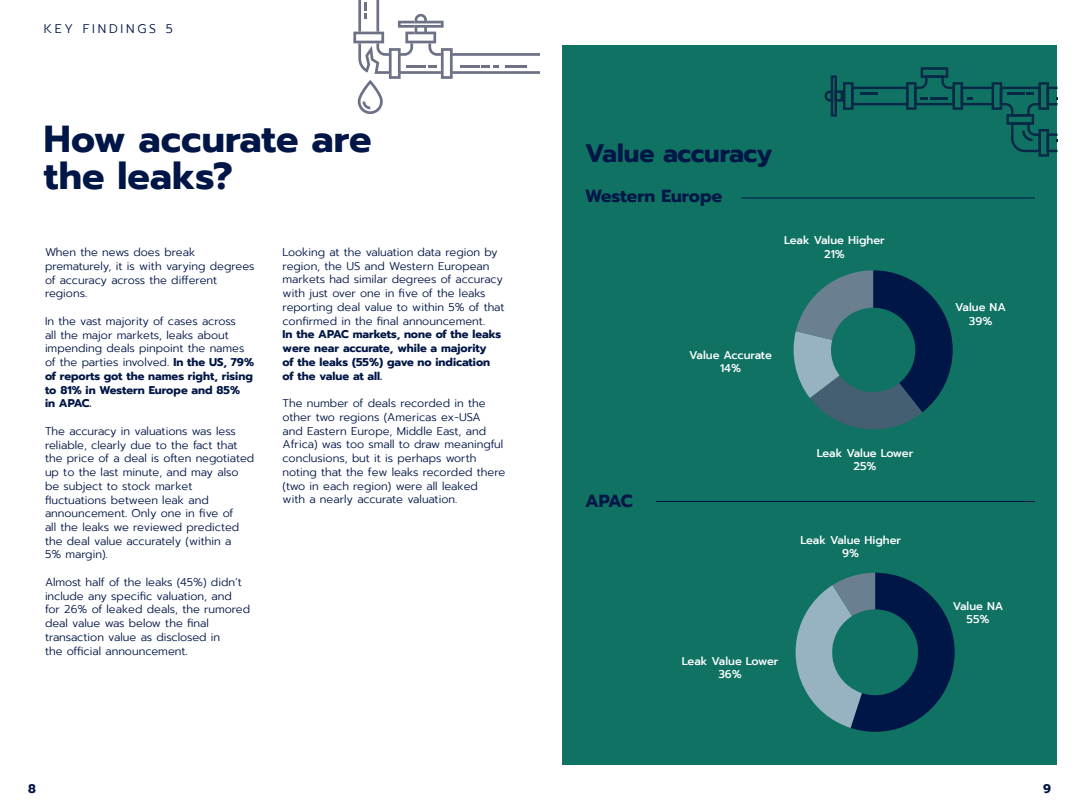
<style>
.page{position:relative;width:1080px;height:810px;background:#fff}
.page>*{position:absolute;margin:0;border:0;box-sizing:border-box;transform-origin:0 0}
.t1{font:700 37.5px/37.5px "Prompt";color:#001646}
.t2{font:700 25.25px "Prompt";letter-spacing:-.015em;color:#001646}
.t3{font:700 17.5px "Prompt";color:#001646}
.t4{font:300 12.5px "Prompt";letter-spacing:.22em;color:#001646}
.t5{font:700 12.5px "Prompt";color:#001646}
.t6{font:300 11.25px/13.8px "Prompt";color:#001646}
.t7{font:700 11.25px/13.8px "Prompt";color:#001646}
.t8{font:500 11.25px/13.5px "Prompt";color:#fff;text-align:center}
.s1{font-weight:700}
</style>
<div class="page">
<div style="left:563px;top:45px;width:495px;height:720px;background:#0f7263"></div>
<svg style="left:825px;top:67px;width:233px;height:90px"></svg>
<hr style="left:376px;top:0;width:3px;height:32px;background:#6c7186">
<hr style="left:358px;top:0;width:3px;height:32px;background:#6c7186">
<svg style="left:353px;top:2px;width:187px;height:112px"></svg>
<svg style="left:793px;top:270px;width:160px;height:160px"></svg>
<svg style="left:795px;top:573px;width:160px;height:159px"></svg>
<hr style="left:742px;top:198px;width:293px;height:1px;background:#001646">
<hr style="left:656px;top:501px;width:379px;height:1px;background:#001646">
<p class="t4" style="left:44px;top:23px;width:130px">KEY FINDINGS 5</p>
<h1 class="t1" style="left:44px;top:122px;width:329px">How accurate are the leaks?</h1>
<p class="t6" style="left:45px;top:246px;width:211px">When the news does break prematurely, it is with varying degrees of accuracy across the different regions.</p>
<p class="t6" style="left:45px;top:315px;width:211px">In the vast majority of cases across<br>all the major markets, leaks about impending deals pinpoint the names of the parties involved. <span class="s1">In the US, 79% of reports got the names right, rising to 81% in Western Europe and 85%<br>in APAC.</span></p>
<p class="t6" style="left:45px;top:425px;width:211px">The accuracy in valuations was less reliable, clearly due to the fact that the price of a deal is often negotiated up to the last minute, and may also be subject to stock market fluctuations between leak and announcement. Only one in five of<br>all the leaks we reviewed predicted the deal value accurately (within a<br>5% margin).</p>
<p class="t6" style="left:45px;top:576px;width:207px">Almost half of the leaks (45%) didn’t include any specific valuation, and<br>for 26% of leaked deals, the rumored deal value was below the final transaction value as disclosed in<br>the official announcement.</p>
<p class="t6" style="left:283px;top:246px;width:223px">Looking at the valuation data region by region, the US and Western European markets had similar degrees of accuracy with just over one in five of the leaks reporting deal value to within 5% of that confirmed in the final announcement.</p>
<p class="t7" style="left:283px;top:328px;width:220px">In the APAC markets, none of the leaks were near accurate, while a majority<br>of the leaks (55%) gave no indication of the value at all.</p>
<p class="t6" style="left:283px;top:397px;width:224px">The number of deals recorded in the other two regions (Americas ex-USA<br>and Eastern Europe, Middle East, and Africa) was too small to draw meaningful conclusions, but it is perhaps worth noting that the few leaks recorded there (two in each region) were all leaked<br>with a nearly accurate valuation.</p>
<h2 class="t2" style="left:585px;top:142px;width:189px">Value accuracy</h2>
<h3 class="t3" style="left:585px;top:188px;width:139px">Western Europe</h3>
<p class="t8" style="left:784px;top:234px;width:102px">Leak Value Higher<br>21%</p>
<h3 class="t3" style="left:585px;top:493px;width:49px">APAC</h3>
<p class="t8" style="left:689px;top:349px;width:85px">Value Accurate<br>14%</p>
<p class="t8" style="left:817px;top:446px;width:98px">Leak Value Lower<br>25%</p>
<p class="t8" style="left:800px;top:534px;width:102px">Leak Value Higher<br>9%</p>
<p class="t8" style="left:682px;top:655px;width:98px">Leak Value Lower<br>36%</p>
<p class="t8" style="left:955px;top:301px;width:52px">Value NA<br>39%</p>
<p class="t8" style="left:953px;top:600px;width:52px">Value NA<br>55%</p>
<p class="t5" style="left:28px;top:783px;width:9px">8</p>
<p class="t5" style="left:1043px;top:783px;width:9px">9</p>
</div>
